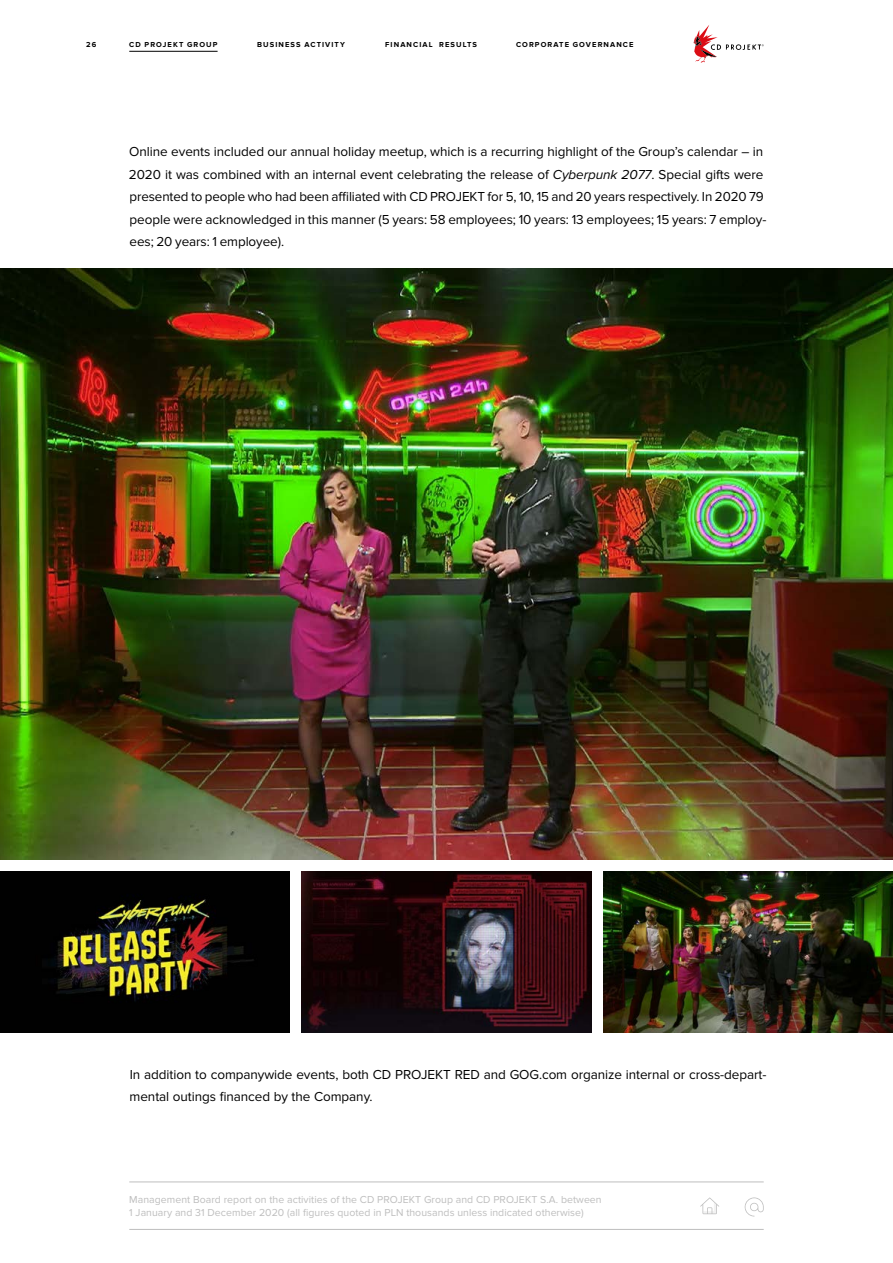
<style>
.page{position:relative;width:893px;height:1263px;background:#fff}
.page>*{position:absolute;margin:0;border:0;box-sizing:border-box;transform-origin:0 0}
.t1{font:13.5px/22.5px "Proxima Nova";letter-spacing:-.005em;color:#000}
.t2{font:10.5px/12.6px "Proxima Nova";letter-spacing:.005em;color:#bebebe}
.t3{font:700 7.5px "Proxima Nova";letter-spacing:.145em;color:#000}
.s1{font-style:italic}
</style>
<div class="page">
<hr style="left:129px;top:1182px;width:635px;height:1px;background:#bebebe">
<hr style="left:129px;top:1229px;width:635px;height:1px;background:#bebebe">
<svg style="left:700px;top:1197px;width:19px;height:17px"></svg>
<svg style="left:745px;top:1197px;width:19px;height:19px"></svg>
<hr style="left:129px;top:51px;width:89px;height:1px;background:#000">
<img style="left:0;top:269px;width:893px;height:591px">
<img style="left:0;top:871px;width:290px;height:161px">
<img style="left:302px;top:871px;width:289px;height:161px">
<img style="left:603px;top:871px;width:290px;height:161px">
<svg style="left:693px;top:25px;width:71px;height:38px"></svg>
<p class="t3" style="left:86px;top:40px;width:12px">26</p>
<p class="t3" style="left:129px;top:40px;width:90px">CD PROJEKT GROUP</p>
<p class="t3" style="left:257px;top:40px;width:89px">BUSINESS ACTIVITY</p>
<p class="t3" style="left:385px;top:40px;width:93px">FINANCIAL RESULTS</p>
<p class="t3" style="left:516px;top:40px;width:119px">CORPORATE GOVERNANCE</p>
<p class="t1" style="left:129px;top:140px;width:639px">Online events included our annual holiday meetup, which is a recurring highlight of the Group’s calendar – in 2020 it was combined with an internal event celebrating the release of <span class="s1">Cyberpunk 2077</span>. Special gifts were presented to people who had been affiliated with CD PROJEKT for 5, 10, 15 and 20 years respectively. In 2020 79 people were acknowledged in this manner (5 years: 58 employees; 10 years: 13 employees; 15 years: 7 employ&shy;ees; 20 years: 1 employee).</p>
<p class="t1" style="left:130px;top:1063px;width:638px">In addition to companywide events, both CD PROJEKT RED and GOG.com organize internal or cross-depart&shy;mental outings financed by the Company.</p>
<p class="t2" style="left:129px;top:1193px;width:474px">Management Board report on the activities of the CD PROJEKT Group and CD PROJEKT S.A. between<br>1 January and 31 December 2020 (all figures quoted in PLN thousands unless indicated otherwise)</p>
</div>
